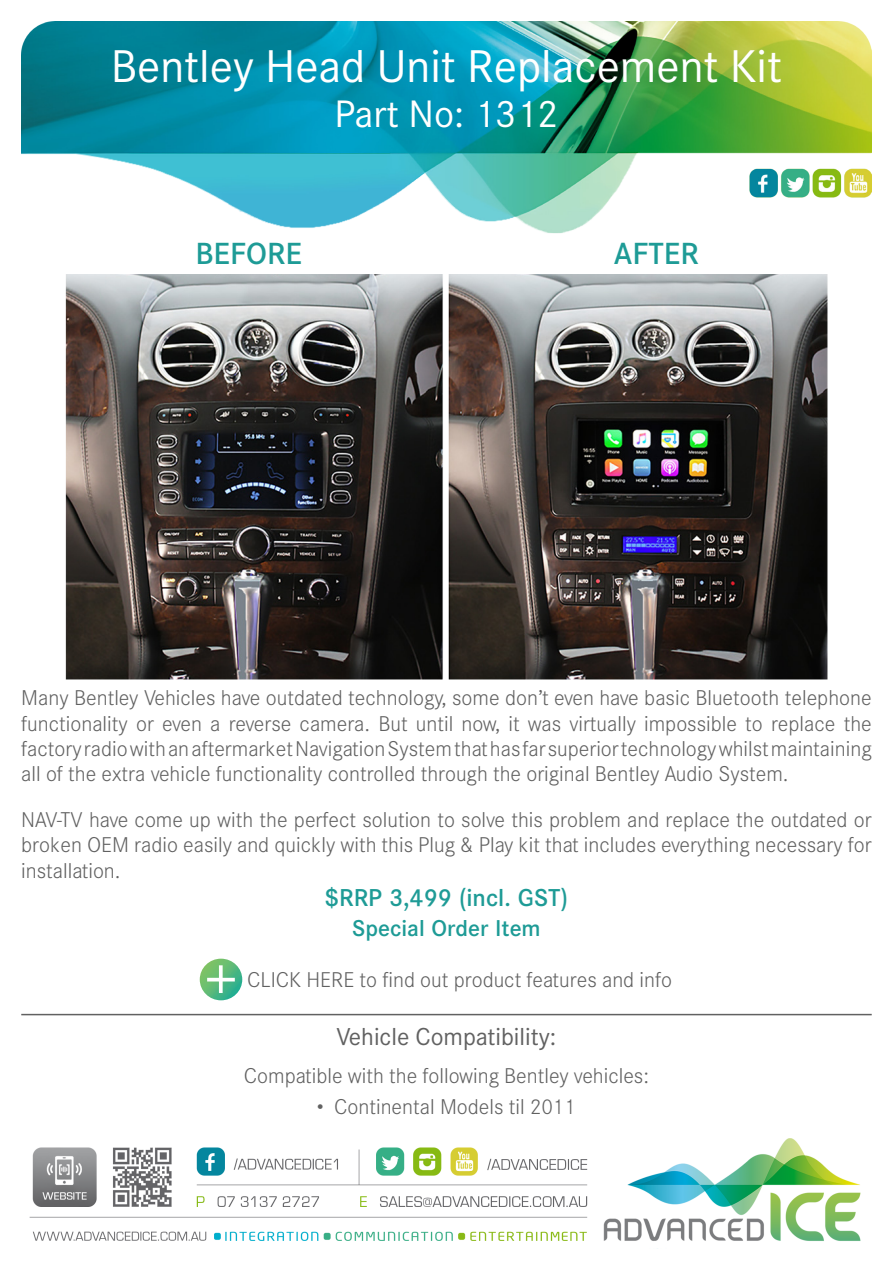
<style>
.page{position:relative;width:893px;height:1263px;background:#fff}
.page>*{position:absolute;margin:0;border:0;box-sizing:border-box;transform-origin:0 0}
.t1{font:45px "Corporate S";color:#fff}
.t2{font:37.5px "Corporate S";color:#fff}
.t3{font:500 30px "Corporate S";color:#1e9b96}
.t4{font:24px "Corporate S";color:#616161}
.t5{font:500 24px "Corporate S";color:#1e9b96}
.t6{font:500 22.5px "Corporate S";color:#1e9b96}
.t7{font:300 21px/25.2px "Corporate S";color:#616161;text-align:justify}
</style>
<div class="page">
<img style="left:21px;top:21px;width:851px;height:212px">
<img style="left:29px;top:1138px;width:832px;height:111px">
<img style="left:65px;top:275px;width:763px;height:405px">
<hr style="left:21px;top:1014px;width:851px;height:1px;background:#616161">
<img style="left:200px;top:959px;width:42px;height:41px">
<p class="t1" style="left:111px;top:40px;width:673px">Bentley Head Unit Replacement Kit</p>
<p class="t2" style="left:334px;top:92px;width:225px">Part No: 1312</p>
<p class="t3" style="left:195px;top:236px;width:108px">BEFORE</p>
<p class="t3" style="left:614px;top:236px;width:86px">AFTER</p>
<p class="t7" style="left:21px;top:686px;width:852px">Many Bentley Vehicles have outdated technology, some don’t even have basic Bluetooth telephone functionality or even a reverse camera. But until now, it was virtually impossible to replace the factory radio with an aftermarket Navigation System that has far superior technology whilst maintaining all of the extra vehicle functionality controlled through the original Bentley Audio System.</p>
<p class="t7" style="left:21px;top:807px;width:852px">NAV-TV have come up with the perfect solution to solve this problem and replace the outdated or broken OEM radio easily and quickly with this Plug &amp; Play kit that includes everything necessary for installation.</p>
<p class="t5" style="left:325px;top:884px;width:245px">$RRP 3,499 (incl. GST)</p>
<p class="t6" style="left:352px;top:915px;width:190px">Special Order Item</p>
<p class="t7" style="left:247px;top:967px;width:426px">CLICK HERE to find out product features and info</p>
<p class="t4" style="left:337px;top:1022px;width:221px">Vehicle Compatibility:</p>
<p class="t7" style="left:244px;top:1063px;width:407px">Compatible with the following Bentley vehicles:</p>
<p class="t7" style="left:317px;top:1094px;width:261px">• Continental Models til 2011</p>
</div>
